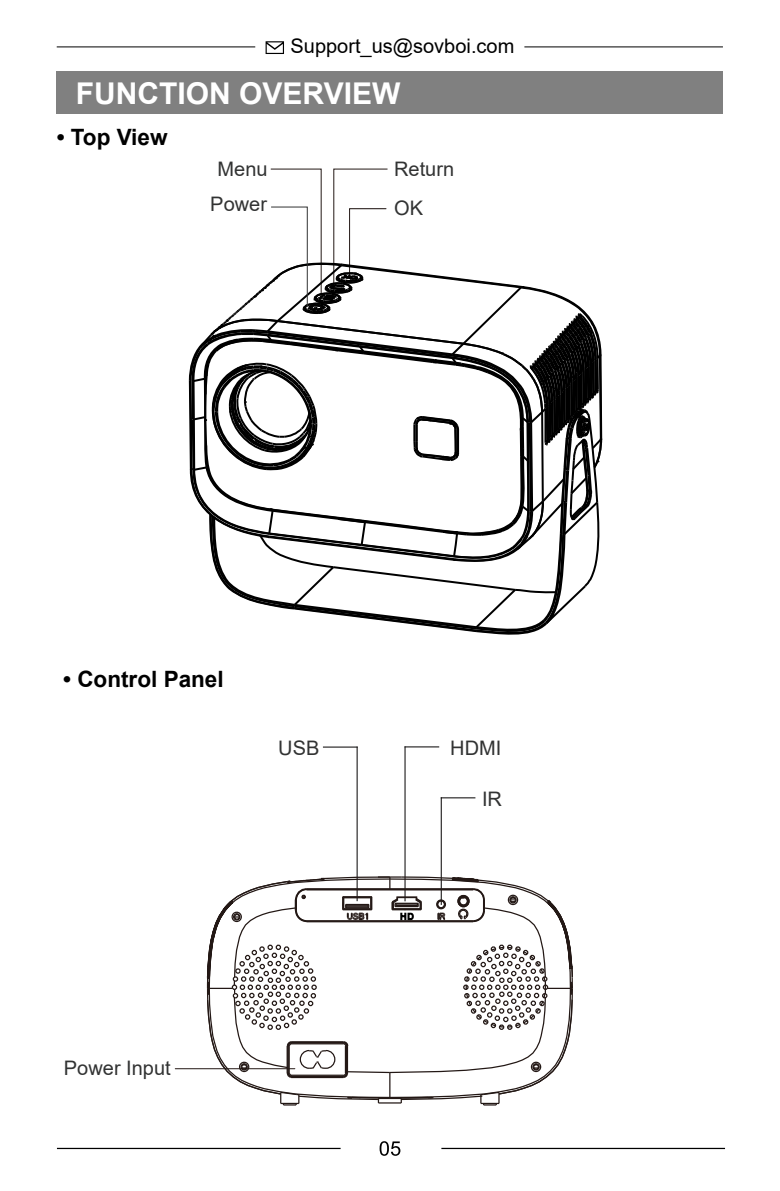
<style>
.page{position:relative;width:780px;height:1191px;background:#fff}
.page>*{position:absolute;margin:0;border:0;box-sizing:border-box;transform-origin:0 0}
.t1{font:700 30px "Arial";color:#fff}
.t2{font:700 22.5px "Arial";color:#000}
.t3{font:20px/39px "Arial";color:#323333}
.t4{font:20px "Arial";color:#000}
</style>
<div class="page">
<div style="left:57px;top:71px;width:666px;height:42px;background:#808080"></div>
<hr style="left:175px;top:1068px;width:120px;height:1px;background:#231815">
<hr style="left:356px;top:747px;width:1px;height:153px;background:#030000">
<hr style="left:323px;top:746px;width:34px;height:1px;background:#030000">
<hr style="left:404px;top:747px;width:1px;height:153px;background:#030000">
<hr style="left:405px;top:746px;width:33px;height:1px;background:#030000">
<hr style="left:441px;top:798px;width:1px;height:106px;background:#030000">
<hr style="left:441px;top:797px;width:34px;height:1px;background:#030000">
<svg style="left:206px;top:875px;width:367px;height:230px"></svg>
<svg style="left:188px;top:168px;width:415px;height:467px"></svg>
<hr style="left:57px;top:1147px;width:283px;height:2px;background:#000">
<hr style="left:441px;top:1147px;width:284px;height:2px;background:#000">
<svg style="left:379px;top:1141px;width:21px;height:14px"></svg>
<hr style="left:57px;top:46px;width:198px;height:1px;background:#000">
<hr style="left:524px;top:46px;width:199px;height:1px;background:#000">
<svg style="left:265px;top:41px;width:19px;height:13px"></svg>
<p class="t4" style="left:290px;top:32px;width:225px">Support_us@sovboi.com</p>
<h1 class="t1" style="left:76px;top:72px;width:326px">FUNCTION OVERVIEW</h1>
<p class="t2" style="left:57px;top:121px;width:112px">• Top View</p>
<p class="t3" style="left:217px;top:149px;width:52px">Menu</p>
<p class="t3" style="left:394px;top:149px;width:62px">Return<br>OK</p>
<p class="t3" style="left:210px;top:185px;width:58px">Power</p>
<p class="t2" style="left:63px;top:663px;width:162px">• Control Panel</p>
<p class="t3" style="left:278px;top:728px;width:43px">USB</p>
<p class="t3" style="left:450px;top:728px;width:53px">HDMI</p>
<p class="t3" style="left:482px;top:779px;width:21px">IR</p>
<p class="t3" style="left:64px;top:1048px;width:108px">Power Input</p>
</div>
